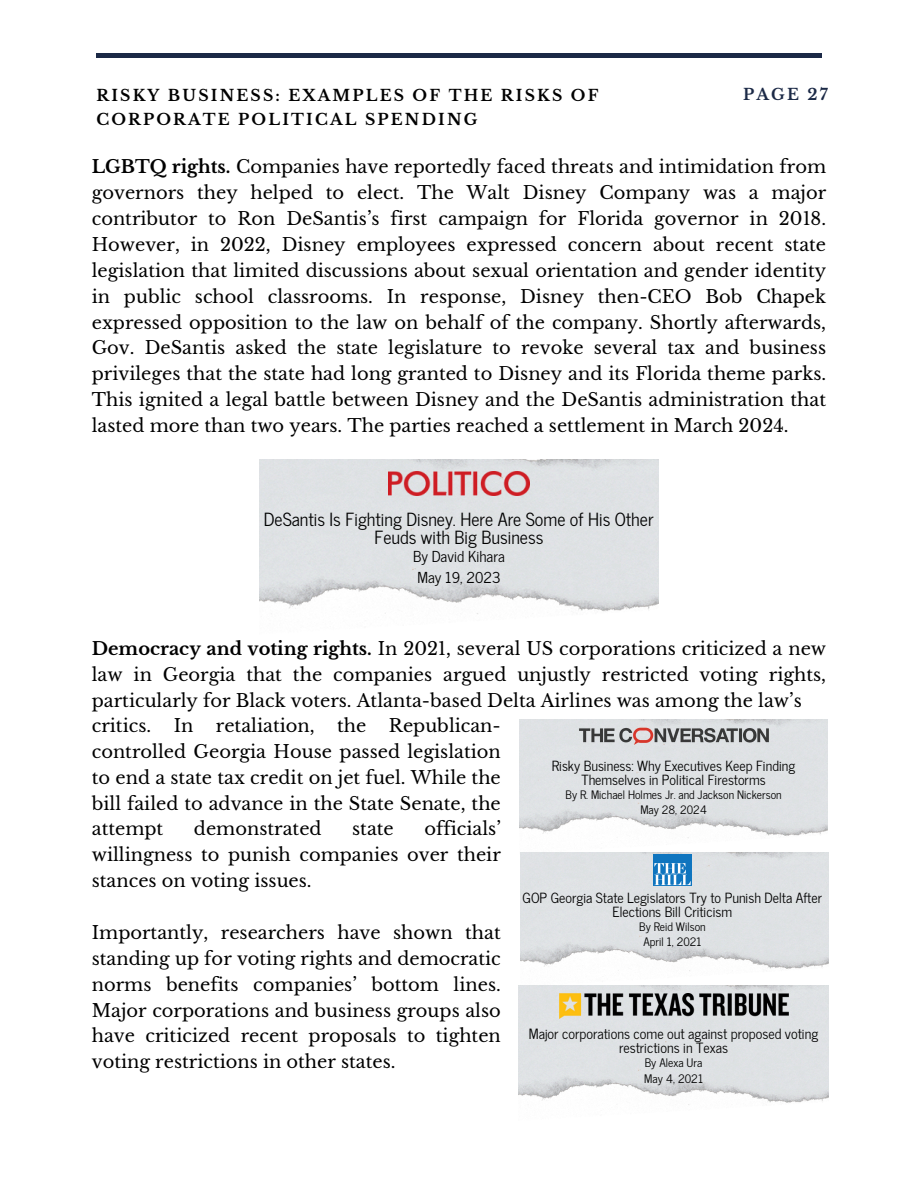
<style>
.page{position:relative;width:918px;height:1188px;background:#fff}
.page>*{position:absolute;margin:0;border:0;box-sizing:border-box;transform-origin:0 0}
.t1{font:18px/18px "News Cycle";color:#000;text-align:center}
.t2{font:17.85px/25.8px "Libre Baskerville";color:#000;text-align:justify}
.t3{font:700 15.6px "Libre Baskerville";letter-spacing:.14em;color:#000}
.t4{font:700 15.6px "Libre Baskerville";letter-spacing:.14em;color:#1b2946}
.t5{font:15px/20.2px "News Cycle";color:#000}
.t6{font:13.95px/14px "News Cycle";color:#000;text-align:center}
.t7{font:11.7px/15.8px "News Cycle";color:#000}
.t8{font:11.55px "News Cycle";color:#000}
.s1{font-weight:700}
</style>
<div class="page">
<div style="left:96px;top:53px;width:725px;height:5px;background:#1b2946"></div>
<img style="left:260px;top:460px;width:399px;height:154px">
<img style="left:389px;top:471px;width:140px;height:25px">
<img style="left:520px;top:719px;width:308px;height:140px">
<img style="left:578px;top:725px;width:191px;height:22px">
<img style="left:521px;top:852px;width:308px;height:119px">
<img style="left:653px;top:854px;width:39px;height:32px">
<img style="left:518px;top:985px;width:311px;height:120px">
<img style="left:559px;top:994px;width:230px;height:24px">
<p class="t3" style="left:96px;top:86px;width:503px">RISKY BUSINESS: EXAMPLES OF THE RISKS OF</p>
<p class="t4" style="left:743px;top:85px;width:86px">PAGE 27</p>
<p class="t3" style="left:96px;top:110px;width:382px">CORPORATE POLITICAL SPENDING</p>
<h2 class="t2" style="left:92px;top:154px;width:736px"><span class="s1">LGBTQ rights.</span> Companies have reportedly faced threats and intimidation from governors they helped to elect. The Walt Disney Company was a major contributor to Ron DeSantis’s first campaign for Florida governor in 2018.<br>However, in 2022, Disney employees expressed concern about recent state legislation that limited discussions about sexual orientation and gender identity in public school classrooms. In response, Disney then-CEO Bob Chapek expressed opposition to the law on behalf of the company. Shortly afterwards, Gov. DeSantis asked the state legislature to revoke several tax and business privileges that the state had long granted to Disney and its Florida theme parks.<br>This ignited a legal battle between Disney and the DeSantis administration that lasted more than two years. The parties reached a settlement in March 2024.</h2>
<p class="t1" style="left:264px;top:510px;width:391px">DeSantis Is Fighting Disney. Here Are Some of His Other<br>Feuds with Big Business</p>
<p class="t5" style="left:413px;top:546px;width:93px">By David Kihara<br>May 19, 2023</p>
<p class="t2" style="left:92px;top:636px;width:736px"><span class="s1">Democracy and voting rights.</span> In 2021, several US corporations criticized a new law in Georgia that the companies argued unjustly restricted voting rights, particularly for Black voters. Atlanta-based Delta Airlines was among the law’s</p>
<h1 class="t2" style="left:92px;top:713px;width:61px">critics.</h1>
<h1 class="t2" style="left:174px;top:713px;width:21px">In</h1>
<h1 class="t2" style="left:216px;top:713px;width:100px">retaliation,</h1>
<h1 class="t2" style="left:337px;top:713px;width:31px">the</h1>
<h1 class="t2" style="left:92px;top:713px;width:411px;text-indent:297px">Republican&shy;controlled Georgia House passed legislation to end a state tax credit on jet fuel. While the bill failed to advance in the State Senate, the attempt</h1>
<p class="t6" style="left:552px;top:758px;width:245px">Risky Business: Why Executives Keep Finding<br>Themselves in Political Firestorms</p>
<p class="t8" style="left:566px;top:784px;width:218px">By R. Michael Holmes Jr. and Jackson Nickerson</p>
<p class="t8" style="left:640px;top:800px;width:68px">May 28, 2024</p>
<h1 class="t2" style="left:92px;top:816px;width:411px;text-indent:333px">officials’ willingness to punish companies over their stances on voting issues.</h1>
<p class="t2" style="left:92px;top:920px;width:411px">Importantly, researchers have shown that standing up for voting rights and democratic norms benefits companies’ bottom lines.<br>Major corporations and business groups also have criticized recent proposals to tighten voting restrictions in other states.</p>
<h1 class="t2" style="left:194px;top:816px;width:129px">demonstrated</h1>
<h1 class="t2" style="left:352px;top:816px;width:43px">state</h1>
<p class="t6" style="left:523px;top:890px;width:301px">GOP Georgia State Legislators Try to Punish Delta After<br>Elections Bill Criticism</p>
<p class="t8" style="left:639px;top:916px;width:68px">By Reid Wilson</p>
<p class="t8" style="left:644px;top:932px;width:59px">April 1, 2021</p>
<p class="t6" style="left:529px;top:1026px;width:291px">Major corporations come out against proposed voting restrictions in Texas</p>
<p class="t7" style="left:644px;top:1054px;width:60px">By Alexa Ura<br>May 4, 2021</p>
</div>
